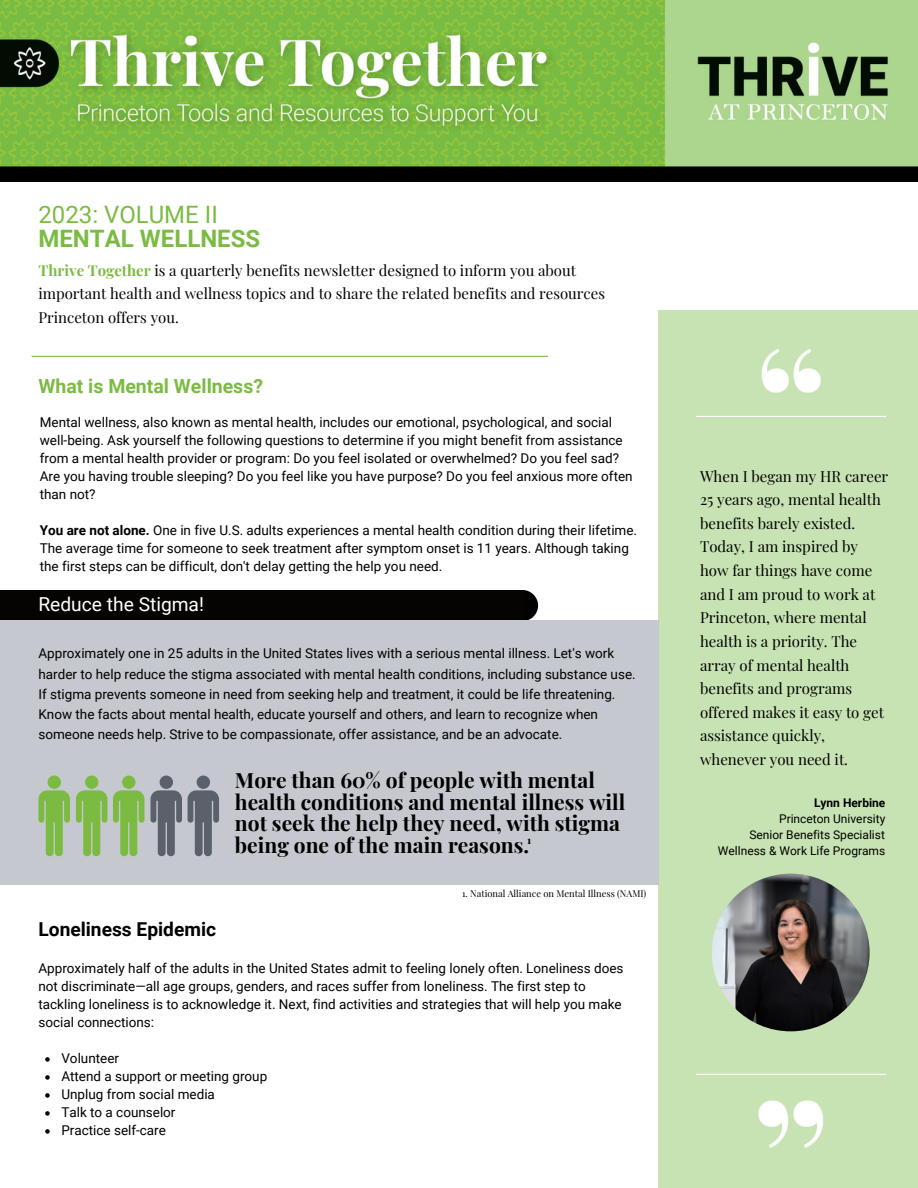
<style>
.page{position:relative;width:918px;height:1188px;background:#fff}
.page>*{position:absolute;margin:0;border:0;box-sizing:border-box;transform-origin:0 0}
.t1{font:700 24px "Roboto";color:#7bbb41}
.t2{font:24px "Roboto";color:#7bbb41}
.t3{font:700 21px/21.3px "Playfair Display";color:#000}
.t4{font:700 19.5px "Roboto";color:#7bbb41}
.t5{font:700 19.2px "Roboto";color:#000}
.t6{font:19.2px "Roboto";color:#fff}
.t7{font:15px/23.7px "Playfair Display";color:#000}
.t8{font:13.5px/18px "Roboto";color:#000}
.t9{font:12px/16px "Roboto";color:#000;text-align:right}
.t10{font:700 12px "Roboto";color:#000}
.t11{font:700 10.65px "Playfair Display";color:#000}
.t12{font:9.3px "Playfair Display";color:#000}
.s1{font-weight:700;color:#7bbb41}
.s2{font-weight:700}
</style>
<div class="page">
<div style="left:659px;top:311px;width:259px;height:877px;background:#c8e3b3"></div>
<hr style="left:32px;top:356px;width:516px;height:1px;background:#7bbb41">
<hr style="left:696px;top:1074px;width:190px;height:1px;background:#fff">
<img style="left:758px;top:1100px;width:66px;height:48px">
<img style="left:712px;top:874px;width:158px;height:157px;border-radius:50%">
<hr style="left:696px;top:416px;width:190px;height:1px;background:#fff">
<img style="left:761px;top:349px;width:60px;height:44px">
<img style="left:0;top:0;width:918px;height:182px">
<div style="left:506px;top:590px;width:32px;height:31px;background:#020301;border-radius:50%"></div>
<div style="left:0;top:590px;width:523px;height:30px;background:#050403"></div>
<div style="left:0;top:620px;width:659px;height:265px;background:#c5c8ce"></div>
<div style="left:85px;top:776px;width:13px;height:13px;background:#7bbb41;border-radius:50%"></div>
<svg style="left:76px;top:790px;width:31px;height:67px"></svg>
<div style="left:122px;top:776px;width:14px;height:13px;background:#7bbb41;border-radius:50%"></div>
<svg style="left:113px;top:790px;width:32px;height:67px"></svg>
<div style="left:160px;top:776px;width:13px;height:13px;background:#5b616a;border-radius:50%"></div>
<svg style="left:151px;top:790px;width:31px;height:67px"></svg>
<div style="left:48px;top:776px;width:13px;height:13px;background:#7bbb41;border-radius:50%"></div>
<svg style="left:38px;top:790px;width:32px;height:67px"></svg>
<div style="left:197px;top:776px;width:13px;height:13px;background:#5b616a;border-radius:50%"></div>
<svg style="left:188px;top:790px;width:31px;height:67px"></svg>
<svg style="left:45px;top:1057px;width:5px;height:5px"></svg>
<svg style="left:45px;top:1075px;width:5px;height:5px"></svg>
<svg style="left:45px;top:1093px;width:5px;height:5px"></svg>
<svg style="left:45px;top:1111px;width:5px;height:5px"></svg>
<svg style="left:45px;top:1129px;width:5px;height:5px"></svg>
<p class="t2" style="left:38px;top:201px;width:181px">2023: VOLUME II</p>
<p class="t1" style="left:38px;top:225px;width:223px">MENTAL WELLNESS</p>
<p class="t7" style="left:38px;top:257px;width:568px"><span class="s1">Thrive Together</span> is a quarterly benefits newsletter designed to inform you about important health and wellness topics and to share the related benefits and resources<br>Princeton offers you.</p>
<p class="t4" style="left:38px;top:375px;width:226px">What is Mental Wellness?</p>
<p class="t8" style="left:40px;top:413px;width:594px">Mental wellness, also known as mental health, includes our emotional, psychological, and social well-being. Ask yourself the following questions to determine if you might benefit from assistance from a mental health provider or program: Do you feel isolated or overwhelmed? Do you feel sad?<br>Are you having trouble sleeping? Do you feel like you have purpose? Do you feel anxious more often than not?</p>
<p class="t8" style="left:40px;top:521px;width:599px"><span class="s2">You are not alone.</span> One in five U.S. adults experiences a mental health condition during their lifetime.<br>The average time for someone to seek treatment after symptom onset is 11 years. Although taking the first steps can be difficult, don't delay getting the help you need.</p>
<p class="t6" style="left:38px;top:593px;width:167px">Reduce the Stigma!</p>
<p class="t8" style="left:38px;top:644px;width:599px;line-height:20.2px">Approximately one in 25 adults in the United States lives with a serious mental illness. Let's work harder to help reduce the stigma associated with mental health conditions, including substance use.</p>
<p class="t8" style="left:38px;top:684px;width:579px;line-height:20.2px">If stigma prevents someone in need from seeking help and treatment, it could be life threatening.<br>Know the facts about mental health, educate yourself and others, and learn to recognize when someone needs help. Strive to be compassionate, offer assistance, and be an advocate.</p>
<p class="t3" style="left:235px;top:769px;width:392px">More than 60% of people with mental health conditions and mental illness will not seek the help they need, with stigma being one of the main reasons.</p>
<p class="t11" style="left:527px;top:832px;width:6px">1</p>
<p class="t12" style="left:462px;top:887px;width:186px">1. National Alliance on Mental Illness (NAMI)</p>
<p class="t5" style="left:38px;top:918px;width:179px">Loneliness Epidemic</p>
<p class="t8" style="left:38px;top:959px;width:587px">Approximately half of the adults in the United States admit to feeling lonely often. Loneliness does not discriminate—all age groups, genders, and races suffer from loneliness. The first step to tackling loneliness is to acknowledge it. Next, find activities and strategies that will help you make social connections:</p>
<p class="t8" style="left:61px;top:1049px;width:59px">Volunteer</p>
<p class="t8" style="left:61px;top:1067px;width:207px">Attend a support or meeting group</p>
<p class="t8" style="left:61px;top:1085px;width:155px">Unplug from social media</p>
<p class="t8" style="left:61px;top:1103px;width:116px">Talk to a counselor</p>
<p class="t8" style="left:61px;top:1121px;width:106px">Practice self-care</p>
<p class="t7" style="left:700px;top:464px;width:190px">When I began my HR career<br>25 years ago, mental health benefits barely existed.<br>Today, I am inspired by how far things have come and I am proud to work at<br>Princeton, where mental health is a priority. The array of mental health benefits and programs offered makes it easy to get assistance quickly, whenever you need it.</p>
<p class="t10" style="left:814px;top:796px;width:73px">Lynn Herbine</p>
<p class="t9" style="left:779px;top:811px;width:108px">Princeton University</p>
<p class="t9" style="left:718px;top:827px;width:169px">Senior Benefits Specialist<br>Wellness &amp; Work Life Programs</p>
</div>
